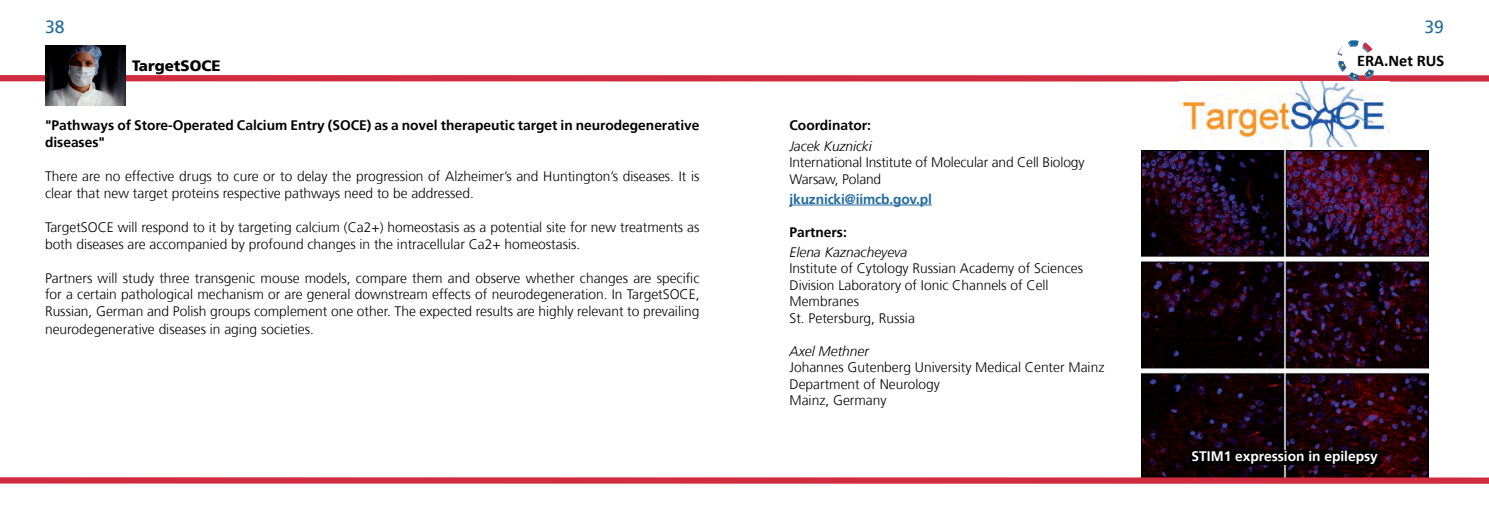
<style>
.page{position:relative;width:1489px;height:525px;background:#fff}
.page>*{position:absolute;margin:0;border:0;box-sizing:border-box;transform-origin:0 0}
.t1{font:17.5px "Frutiger";color:#226b9e}
.t2{font:700 16.25px "Calibri";color:#000}
.t3{font:900 15px "Frutiger";color:#000}
.t4{font:300 13.75px/16.5px "Frutiger";color:#000}
.t5{font:700 13.75px/16.5px "Frutiger";color:#000}
.t6{font:italic 300 13.75px "Frutiger";color:#000}
.t7{font:700 13.75px "Frutiger";color:#fff}
.t8{font:700 13.75px "Frutiger";letter-spacing:-.01em;color:#226b9e}
</style>
<div class="page">
<img style="left:1141px;top:150px;width:286px;height:327px">
<div style="left:0;top:75px;width:1488px;height:6px;background:#d02b3f"></div>
<img style="left:45px;top:45px;width:81px;height:60px">
<div style="left:0;top:477px;width:1488px;height:6px;background:#d02b3f"></div>
<svg style="left:1337px;top:40px;width:36px;height:41px"></svg>
<hr style="left:789px;top:204px;width:142px;height:1px;background:#226b9e">
<img style="left:1179px;top:81px;width:210px;height:66px">
<div style="left:1189px;top:450px;width:190px;height:15px;background:#000"></div>
<p class="t1" style="left:45px;top:17px;width:21px">38</p>
<p class="t3" style="left:132px;top:57px;width:90px">TargetSOCE</p>
<p class="t5" style="left:45px;top:117px;width:656px">"Pathways of Store-Operated Calcium Entry (SOCE) as a novel therapeutic target in neurodegenerative diseases"</p>
<p class="t4" style="left:45px;top:168px;width:656px">There are no effective drugs to cure or to delay the progression of Alzheimer’s and Huntington’s diseases. It is clear that new target proteins respective pathways need to be addressed.</p>
<p class="t4" style="left:45px;top:219px;width:656px">TargetSOCE will respond to it by targeting calcium (Ca2+) homeostasis as a potential site for new treatments as both diseases are accompanied by profound changes in the intracellular Ca2+ homeostasis.</p>
<p class="t4" style="left:45px;top:270px;width:656px;text-align:justify">Partners will study three transgenic mouse models, compare them and observe whether changes are specific for a certain pathological mechanism or are general downstream effects of neurodegeneration. In TargetSOCE, Russian, German and Polish groups complement one other. The expected results are highly relevant to prevailing</p>
<p class="t4" style="left:45px;top:321px;width:270px">neurodegenerative diseases in aging societies.</p>
<p class="t5" style="left:789px;top:117px;width:83px">Coordinator:</p>
<p class="t6" style="left:789px;top:138px;width:84px">Jacek Kuznicki</p>
<p class="t4" style="left:789px;top:154px;width:296px">International Institute of Molecular and Cell Biology<br>Warsaw, Poland</p>
<p class="t8" style="left:789px;top:191px;width:144px">jkuznicki@iimcb.gov.pl</p>
<p class="t5" style="left:789px;top:223px;width:59px">Partners:</p>
<p class="t6" style="left:789px;top:244px;width:119px">Elena Kaznacheyeva</p>
<p class="t4" style="left:789px;top:260px;width:295px">Institute of Cytology Russian Academy of Sciences<br>Division Laboratory of Ionic Channels of Cell<br>Membranes<br>St. Petersburg, Russia</p>
<p class="t6" style="left:789px;top:343px;width:81px">Axel Methner</p>
<p class="t4" style="left:789px;top:359px;width:316px">Johannes Gutenberg University Medical Center Mainz<br>Department of Neurology<br>Mainz, Germany</p>
<p class="t1" style="left:1424px;top:17px;width:21px">39</p>
<p class="t2" style="left:1356px;top:50px;width:88px">ERA.Net RUS</p>
<p class="t7" style="left:1191px;top:447px;width:188px">STIM1 expression in epilepsy</p>
</div>
